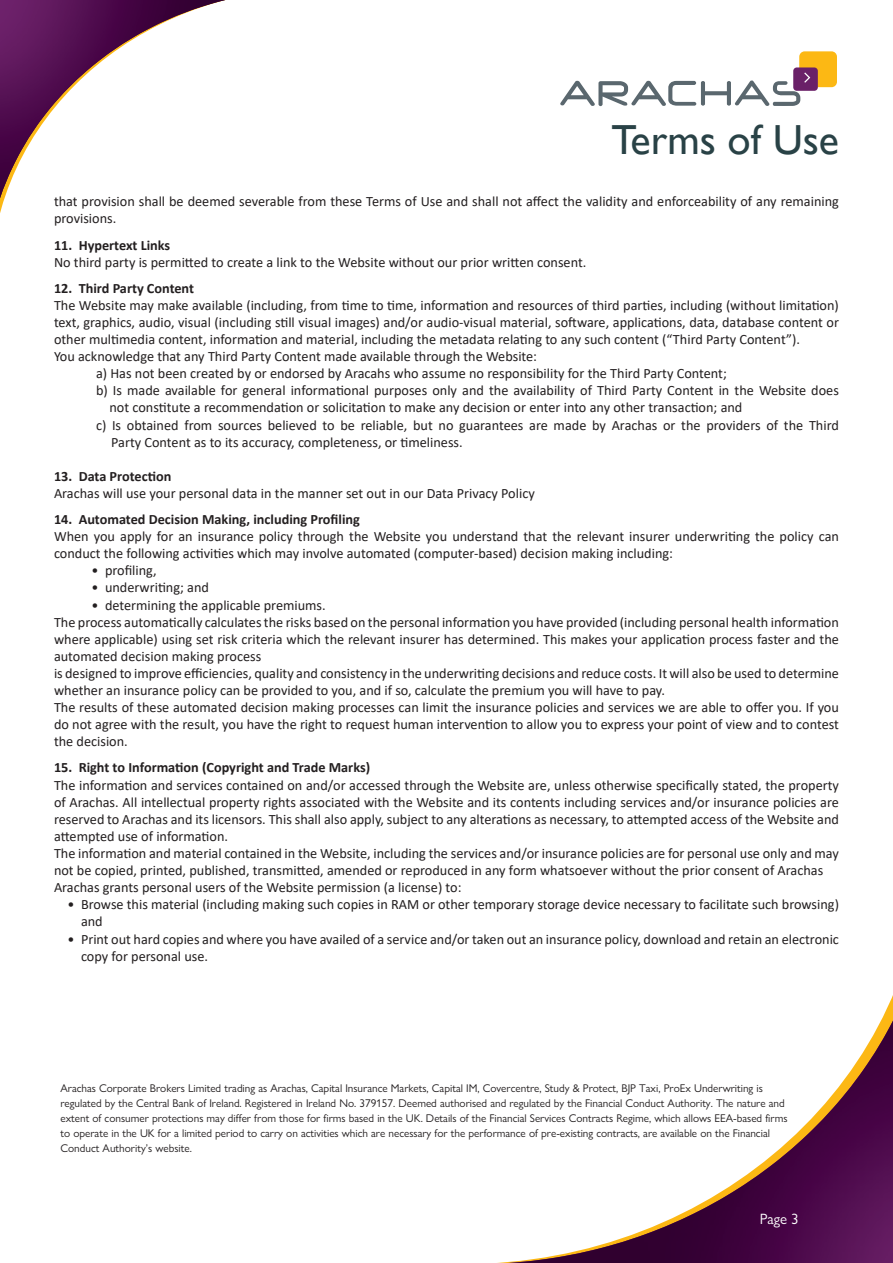
<style>
.page{position:relative;width:893px;height:1263px;background:#fff}
.page>*{position:absolute;margin:0;border:0;box-sizing:border-box;transform-origin:0 0}
.t1{font:42px "Gill Sans";color:#294246}
.t2{font:15px "Gill Sans Nova";color:#fff}
.t3{font:14.25px/17.1px "Calibri";color:#231f20}
.t4{font:700 14.25px "Calibri";color:#231f20}
.t5{font:11.25px/14.9px "Gill Sans Nova";color:#231f20}
</style>
<div class="page">
<img style="left:0;top:0;width:225px;height:198px">
<img style="left:508px;top:1021px;width:385px;height:242px">
<div style="left:799px;top:51px;width:38px;height:36px;background:#fcb814;border-radius:5px"></div>
<div style="left:793px;top:67px;width:25px;height:24px;background:#6a2068;border-radius:4px"></div>
<svg style="left:560px;top:72px;width:250px;height:35px"></svg>
<p class="t1" style="left:612px;top:116px;width:229px">Terms of Use</p>
<p class="t3" style="left:54px;top:193px;width:786px">that provision shall be deemed severable from these Terms of Use and shall not affect the validity and enforceability of any remaining provisions.</p>
<p class="t4" style="left:54px;top:235px;width:118px">11. Hypertext Links</p>
<p class="t3" style="left:54px;top:253px;width:534px">No third party is permitted to create a link to the Website without our prior written consent.</p>
<p class="t4" style="left:54px;top:278px;width:142px">12. Third Party Content</p>
<p class="t3" style="left:54px;top:296px;width:786px;text-align:justify">The Website may make available (including, from time to time, information and resources of third parties, including (without limitation) text, graphics, audio, visual (including still visual images) and/or audio-visual material, software, applications, data, database content or other multimedia content, information and material, including the metadata relating to any such content (“Third Party Content”).</p>
<p class="t3" style="left:54px;top:347px;width:485px">You acknowledge that any Third Party Content made available through the Website:</p>
<p class="t3" style="left:96px;top:365px;width:632px">a) Has not been created by or endorsed by Aracahs who assume no responsibility for the Third Party Content;</p>
<p class="t3" style="left:110px;top:382px;width:731px;text-indent:-14px">b) Is made available for general informational purposes only and the availability of Third Party Content in the Website does not constitute a recommendation or solicitation to make any decision or enter into any other transaction; and</p>
<p class="t3" style="left:111px;top:416px;width:729px;text-indent:-15px">c) Is obtained from sources believed to be reliable, but no guarantees are made by Arachas or the providers of the Third<br>Party Content as to its accuracy, completeness, or timeliness.</p>
<p class="t4" style="left:54px;top:466px;width:119px">13. Data Protection</p>
<p class="t3" style="left:54px;top:484px;width:482px">Arachas will use your personal data in the manner set out in our Data Privacy Policy</p>
<p class="t4" style="left:54px;top:509px;width:307px">14. Automated Decision Making, including Profiling</p>
<p class="t3" style="left:54px;top:527px;width:786px">When you apply for an insurance policy through the Website you understand that the relevant insurer underwriting the policy can conduct the following activities which may involve automated (computer-based) decision making including:</p>
<p class="t3" style="left:92px;top:562px;width:67px">• profiling,</p>
<p class="t3" style="left:92px;top:579px;width:119px">• underwriting; and</p>
<p class="t3" style="left:92px;top:596px;width:236px">• determining the applicable premiums.</p>
<p class="t3" style="left:54px;top:613px;width:786px;text-align:justify">The process automatically calculates the risks based on the personal information you have provided (including personal health information where applicable) using set risk criteria which the relevant insurer has determined. This makes your application process faster and the automated decision making process</p>
<p class="t3" style="left:54px;top:664px;width:786px">is designed to improve efficiencies, quality and consistency in the underwriting decisions and reduce costs. It will also be used to determine whether an insurance policy can be provided to you, and if so, calculate the premium you will have to pay.</p>
<p class="t3" style="left:54px;top:698px;width:786px;text-align:justify">The results of these automated decision making processes can limit the insurance policies and services we are able to offer you. If you do not agree with the result, you have the right to request human intervention to allow you to express your point of view and to contest the decision.</p>
<p class="t4" style="left:54px;top:758px;width:318px">15. Right to Information (Copyright and Trade Marks)</p>
<p class="t3" style="left:54px;top:776px;width:786px;text-align:justify">The information and services contained on and/or accessed through the Website are, unless otherwise specifically stated, the property of Arachas. All intellectual property rights associated with the Website and its contents including services and/or insurance policies are reserved to Arachas and its licensors. This shall also apply, subject to any alterations as necessary, to attempted access of the Website and attempted use of information.</p>
<p class="t3" style="left:54px;top:844px;width:786px">The information and material contained in the Website, including the services and/or insurance policies are for personal use only and may not be copied, printed, published, transmitted, amended or reproduced in any form whatsoever without the prior consent of Arachas</p>
<p class="t3" style="left:54px;top:878px;width:409px">Arachas grants personal users of the Website permission (a license) to:</p>
<p class="t3" style="left:81px;top:896px;width:759px;text-indent:-14px">• Browse this material (including making such copies in RAM or other temporary storage device necessary to facilitate such browsing) and</p>
<p class="t3" style="left:81px;top:930px;width:759px;text-indent:-14px">• Print out hard copies and where you have availed of a service and/or taken out an insurance policy, download and retain an electronic copy for personal use.</p>
<p class="t5" style="left:60px;top:1081px;width:729px">Arachas Corporate Brokers Limited trading as Arachas, Capital Insurance Markets, Capital IM, Covercentre, Study &amp; Protect, BJP Taxi, ProEx Underwriting is regulated by the Central Bank of Ireland. Registered in Ireland No. 379157. Deemed authorised and regulated by the Financial Conduct Authority. The nature and extent of consumer protections may differ from those for firms based in the UK. Details of the Financial Services Contracts Regime, which allows EEA-based firms to operate in the UK for a limited period to carry on activities which are necessary for the performance of pre-existing contracts, are available on the Financial Conduct Authority’s website.</p>
<p class="t2" style="left:760px;top:1209px;width:40px">Page 3</p>
</div>
